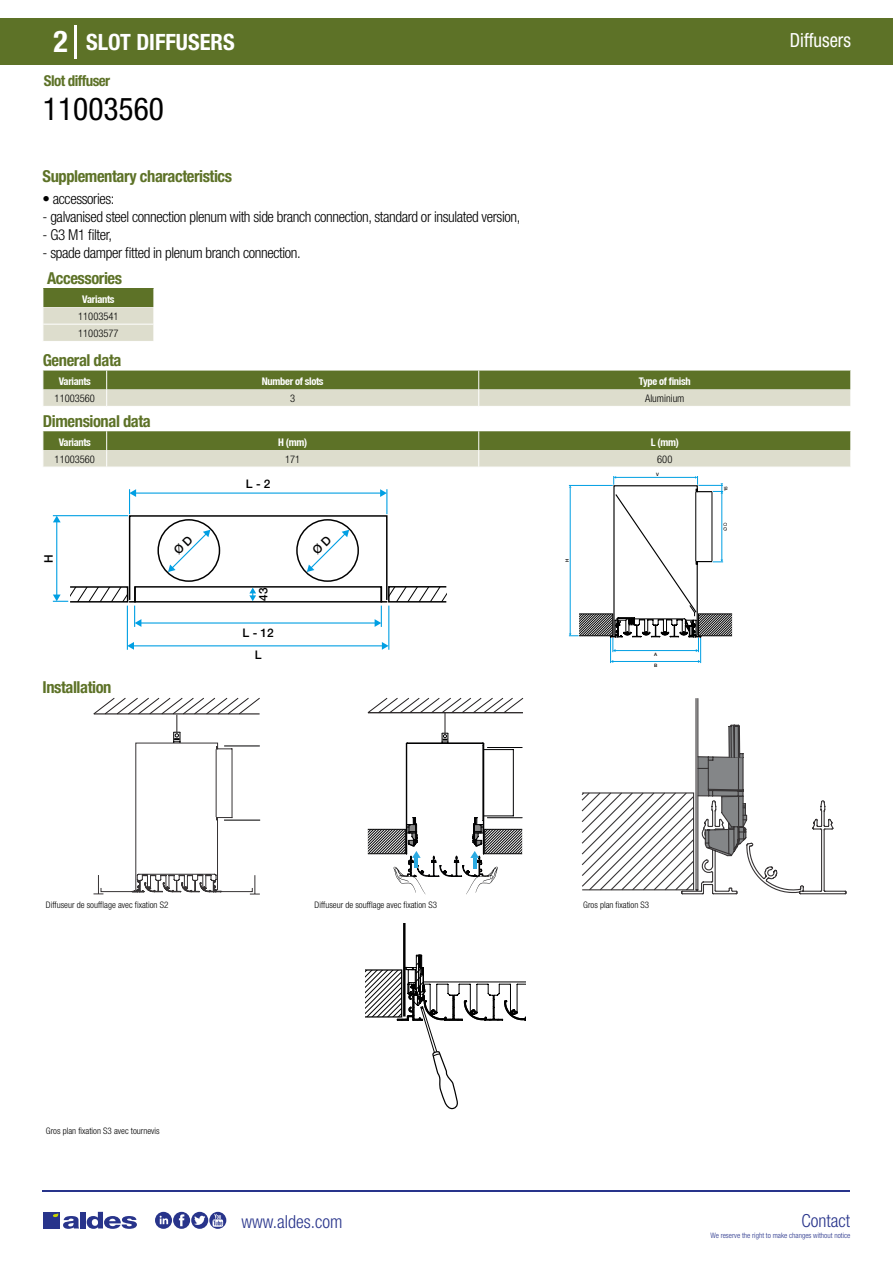
<style>
.page{position:relative;width:893px;height:1263px;background:#fff}
.page>*{position:absolute;margin:0;border:0;box-sizing:border-box;transform-origin:0 0}
.t1{font:condensed 31.5px "Helvetica Neue LT Std";color:#000}
.t2{font:700 condensed 30px "Helvetica Neue LT Std";color:#fff}
.t3{font:700 condensed 22.5px "Helvetica Neue LT Std";color:#fff}
.t4{font:condensed 19.5px "Helvetica Neue LT Std";color:#fff;scale:.95 1}
.t5{font:300 condensed 18px "Helvetica Neue";color:#28348b}
.t6{font:700 condensed 16.5px "Helvetica Neue LT Std";letter-spacing:-.025em;color:#5d7227}
.t7{font:300 condensed 15px "Helvetica Neue LT Std";letter-spacing:-.025em;color:#000}
.t8{font:700 condensed 15px "Helvetica Neue LT Std";letter-spacing:-.035em;color:#5d7227}
.t9{font:500 11.85px/22.2px "Helvetica Neue";color:#000;text-align:center}
.t10{font:700 condensed 10.5px "Helvetica Neue";letter-spacing:-.03em;color:#fff}
.t11{font:300 condensed 10.5px/17.2px "Helvetica Neue";color:#000}
.t12{font:300 condensed 9px "Helvetica Neue";color:#000}
.t13{font:300 condensed 7.5px "Helvetica Neue";color:#28348b}
.t14{font:500 4.65px "Helvetica Neue";color:#000}
</style>
<div class="page">
<div style="left:0;top:18px;width:893px;height:46px;background:#5d7227"></div>
<hr style="left:74px;top:25px;width:2px;height:33px;background:#fff">
<hr style="left:43px;top:1190px;width:807px;height:1px;background:#28348b">
<svg style="left:155px;top:1212px;width:71px;height:17px"></svg>
<div style="left:43px;top:1212px;width:17px;height:16px;background:#28348b"></div>
<div style="left:80px;top:1212px;width:6px;height:16px;background:#28348b"></div>
<svg style="left:87px;top:1212px;width:50px;height:17px"></svg>
<svg style="left:53px;top:1213px;width:26px;height:16px"></svg>
<svg style="left:43px;top:288px;width:111px;height:53px;background:#b0b893"></svg>
<svg style="left:43px;top:371px;width:808px;height:35px;background:#9aa577"></svg>
<svg style="left:43px;top:431px;width:808px;height:36px;background:#9ba678"></svg>
<hr style="left:127px;top:606px;width:1px;height:44px;background:#009fe3">
<hr style="left:388px;top:606px;width:1px;height:44px;background:#009fe3">
<hr style="left:133px;top:645px;width:250px;height:1px;background:#009fe3">
<svg style="left:382px;top:642px;width:7px;height:8px"></svg>
<svg style="left:127px;top:642px;width:7px;height:8px"></svg>
<svg style="left:569px;top:476px;width:163px;height:187px"></svg>
<svg style="left:93px;top:698px;width:167px;height:196px"></svg>
<hr style="left:224px;top:745px;width:36px;height:1px;background:#020203">
<hr style="left:224px;top:820px;width:36px;height:1px;background:#020203">
<svg style="left:368px;top:698px;width:155px;height:196px"></svg>
<svg style="left:582px;top:698px;width:264px;height:196px"></svg>
<svg style="left:366px;top:924px;width:159px;height:186px"></svg>
<svg style="left:53px;top:489px;width:393px;height:138px"></svg>
<h2 class="t2" style="left:54px;top:24px;width:16px">2</h2>
<h3 class="t3" style="left:86px;top:28px;width:150px">SLOT DIFFUSERS</h3>
<h3 class="t4" style="left:790px;top:29px;width:66px">Diffusers</h3>
<p class="t8" style="left:44px;top:71px;width:68px">Slot diffuser</p>
<h1 class="t1" style="left:43px;top:91px;width:122px">11003560</h1>
<p class="t6" style="left:43px;top:166px;width:191px">Supplementary characteristics</p>
<p class="t7" style="left:43px;top:190px;width:74px">• accessories:</p>
<p class="t7" style="left:43px;top:208px;width:479px">- galvanised steel connection plenum with side branch connection, standard or insulated version,</p>
<p class="t7" style="left:43px;top:226px;width:71px">- G3 M1 filter,</p>
<p class="t7" style="left:43px;top:244px;width:260px">- spade damper fitted in plenum branch connection.</p>
<p class="t6" style="left:47px;top:268px;width:76px">Accessories</p>
<p class="t10" style="left:82px;top:293px;width:34px">Variants</p>
<p class="t11" style="left:78px;top:307px;width:42px">11003541<br>11003577</p>
<p class="t6" style="left:43px;top:350px;width:80px">General data</p>
<p class="t10" style="left:59px;top:375px;width:34px">Variants</p>
<p class="t10" style="left:262px;top:375px;width:63px">Number of slots</p>
<p class="t10" style="left:639px;top:375px;width:53px">Type of finish</p>
<p class="t11" style="left:55px;top:389px;width:42px">11003560</p>
<p class="t11" style="left:290px;top:389px;width:7px">3</p>
<p class="t11" style="left:645px;top:389px;width:41px">Aluminium</p>
<p class="t6" style="left:43px;top:411px;width:109px">Dimensional data</p>
<p class="t10" style="left:59px;top:436px;width:34px">Variants</p>
<p class="t10" style="left:278px;top:436px;width:30px">H (mm)</p>
<p class="t10" style="left:651px;top:436px;width:29px">L (mm)</p>
<p class="t11" style="left:55px;top:450px;width:42px">11003560</p>
<p class="t11" style="left:285px;top:450px;width:17px">171</p>
<p class="t11" style="left:657px;top:450px;width:17px">600</p>
<p class="t9" style="left:246px;top:472px;width:26px">L - 2</p>
<p class="t14" style="left:656px;top:471px;width:4px">V</p>
<p class="t9" style="left:37px;top:563px;width:10px;rotate:-90deg">H</p>
<p class="t6" style="left:43px;top:677px;width:70px">Installation</p>
<p class="t9" style="left:252px;top:601px;width:15px;rotate:-90deg">43</p>
<p class="t9" style="left:243px;top:621px;width:33px">L - 12<br>L</p>
<p class="t14" style="left:564px;top:562px;width:5px;rotate:-90deg">H</p>
<p class="t14" style="left:654px;top:651px;width:5px">A</p>
<p class="t14" style="left:654px;top:663px;width:5px">B</p>
<p class="t14" style="left:723px;top:491px;width:7px;rotate:-90deg">15</p>
<p class="t12" style="left:46px;top:900px;width:124px">Diffuseur de soufflage avec fixation S2</p>
<p class="t12" style="left:315px;top:900px;width:124px">Diffuseur de soufflage avec fixation S3</p>
<p class="t12" style="left:583px;top:900px;width:67px">Gros plan fixation S3</p>
<p class="t12" style="left:46px;top:1126px;width:115px">Gros plan fixation S3 avec tournevis</p>
<p class="t5" style="left:241px;top:1211px;width:102px">www.aldes.com</p>
<p class="t5" style="left:801px;top:1211px;width:50px">Contact</p>
<p class="t13" style="left:710px;top:1230px;width:141px">We reserve the right to make changes without notice</p>
</div>
